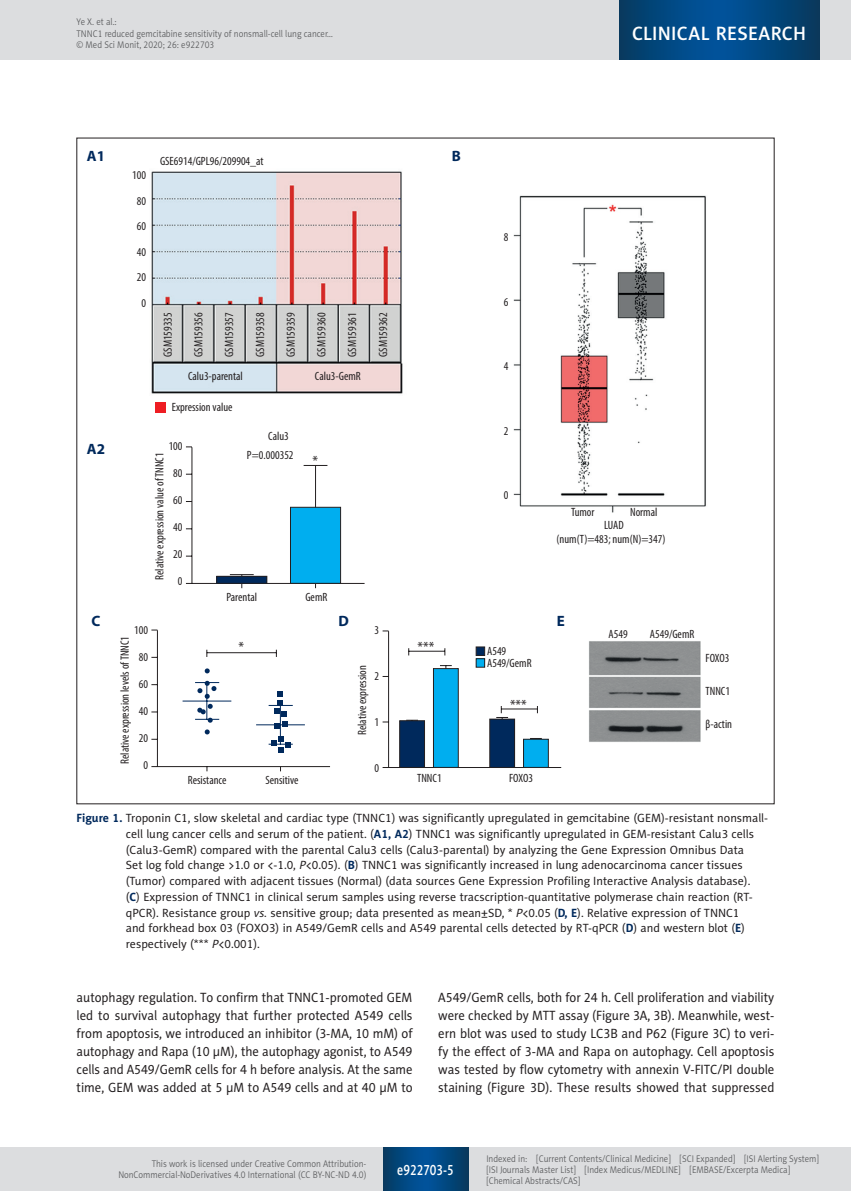
<style>
.page{position:relative;width:851px;height:1191px;background:#fff}
.page>*{position:absolute;margin:0;border:0;box-sizing:border-box;transform-origin:0 0}
.t1{font:19.5px "Naomi Sans EFN Medium";letter-spacing:.015em;color:#fff}
.t2{font:15px "Naomi Sans EFN Medium";color:#fff;scale:.8 1}
.t3{font:condensed 15px "Myriad Pro";color:#231f20}
.t4{font:700 15px "Myriad Pro";color:#00295c}
.MSM_Body{font:13.5px/18px "Naomi Sans EFN";color:#231f20;text-align:justify;scale:.95 1}
.MSM_Rycina_tytul{font:12px/15.8px "Naomi Sans EFN";color:#231f20}
.t5{font:condensed 12px/25.5px "Myriad Pro";color:#231f20;text-align:center}
.t6{font:9.75px/11.2px "Naomi Sans EFN Light";color:#57585a;scale:.9 1}
.s1{font-weight:700;color:#00295c}
.s2{font-style:italic}
</style>
<div class="page">
<img style="left:151px;top:171px;width:252px;height:223px">
<img style="left:513px;top:195px;width:193px;height:318px">
<img style="left:589px;top:641px;width:112px;height:101px">
<div style="left:156px;top:402px;width:10px;height:10px;background:#ee1d23"></div>
<hr style="left:191px;top:447px;width:1px;height:136px;background:#231f20">
<hr style="left:186px;top:583px;width:178px;height:1px;background:#231f20">
<hr style="left:157px;top:630px;width:1px;height:136px;background:#231f20">
<hr style="left:151px;top:766px;width:179px;height:1px;background:#231f20">
<hr style="left:182px;top:700px;width:49px;height:1px;background:#00295c">
<svg style="left:195px;top:681px;width:11px;height:39px"></svg>
<svg style="left:216px;top:465px;width:112px;height:124px"></svg>
<div style="left:290px;top:507px;width:51px;height:77px;background:#00aeef;border:1px solid #231f20"></div>
<hr style="left:388px;top:631px;width:1px;height:136px;background:#231f20">
<hr style="left:382px;top:767px;width:179px;height:1px;background:#231f20">
<svg style="left:475px;top:646px;width:10px;height:2px"></svg>
<svg style="left:206px;top:649px;width:343px;height:119px"></svg>
<hr style="left:408px;top:651px;width:37px;height:1px;background:#231f20">
<svg style="left:432px;top:648px;width:110px;height:120px"></svg>
<hr style="left:501px;top:708px;width:36px;height:1px;background:#231f20">
<div style="left:0;top:1148px;width:850px;height:43px;background:#dcdddf"></div>
<svg style="left:383px;top:1147px;width:85px;height:43px;background:#02477e"></svg>
<div style="left:0;top:0;width:850px;height:60px;background:#dcdddf"></div>
<svg style="left:619px;top:0;width:200px;height:60px;background:#02477e"></svg>
<p class="t6" style="left:77px;top:16px;width:286px">Ye X. et al.:<br>TNNC1 reduced gemcitabine sensitivity of nonsmall-cell lung cancer… © Med Sci Monit, 2020; 26: e922703</p>
<h1 class="t1" style="left:632px;top:22px;width:175px">CLINICAL RESEARCH</h1>
<p class="t4" style="left:87px;top:147px;width:20px">A1</p>
<p class="t4" style="left:87px;top:439px;width:20px">A2</p>
<p class="t5" style="left:132px;top:162px;width:15px;text-align:right">100<br>80<br>60<br>40<br>20<br>0</p>
<p class="t5" style="left:160px;top:148px;width:105px">GSE6914/GPL96/209904_at</p>
<p class="t5" style="left:155px;top:357px;width:46px;rotate:-90deg">GSM159335</p>
<p class="t5" style="left:185px;top:357px;width:46px;rotate:-90deg">GSM159356</p>
<p class="t5" style="left:216px;top:357px;width:46px;rotate:-90deg">GSM159357</p>
<p class="t5" style="left:247px;top:357px;width:46px;rotate:-90deg">GSM159358</p>
<p class="t5" style="left:278px;top:357px;width:46px;rotate:-90deg">GSM159359</p>
<p class="t5" style="left:308px;top:357px;width:46px;rotate:-90deg">GSM159360</p>
<p class="t5" style="left:339px;top:357px;width:46px;rotate:-90deg">GSM159361</p>
<p class="t5" style="left:370px;top:357px;width:46px;rotate:-90deg">GSM159362</p>
<p class="t5" style="left:188px;top:363px;width:56px">Calu3-parental</p>
<p class="t5" style="left:172px;top:394px;width:62px">Expression value</p>
<p class="t5" style="left:315px;top:363px;width:47px">Calu3-GemR</p>
<p class="t5" style="left:169px;top:433px;width:15px">100</p>
<p class="t5" style="left:173px;top:460px;width:11px">80</p>
<p class="t5" style="left:173px;top:487px;width:11px">60</p>
<p class="t5" style="left:173px;top:514px;width:11px">40</p>
<p class="t5" style="left:173px;top:541px;width:11px">20</p>
<p class="t5" style="left:178px;top:568px;width:6px">0</p>
<p class="t5" style="left:147px;top:580px;width:129px;rotate:-90deg">Relative expression value of TNNC1</p>
<p class="t5" style="left:268px;top:423px;width:22px">Calu3</p>
<p class="t5" style="left:247px;top:442px;width:48px">P=0.000352</p>
<p class="t3" style="left:312px;top:451px;width:7px">*</p>
<p class="t5" style="left:226px;top:584px;width:32px">Parental</p>
<p class="t5" style="left:305px;top:584px;width:23px">GemR</p>
<p class="t4" style="left:451px;top:147px;width:11px">B</p>
<p class="t5" style="left:503px;top:224px;width:6px">8</p>
<p class="t5" style="left:503px;top:289px;width:6px">6</p>
<p class="t5" style="left:503px;top:353px;width:6px">4</p>
<p class="t5" style="left:503px;top:418px;width:6px">2</p>
<p class="t5" style="left:503px;top:482px;width:6px">0</p>
<p class="t5" style="left:571px;top:499px;width:25px">Tumor</p>
<p class="t5" style="left:630px;top:499px;width:29px">Normal</p>
<p class="t5" style="left:556px;top:517px;width:110px;line-height:14.5px">LUAD<br>(num(T)=483; num(N)=347)</p>
<p class="t4" style="left:91px;top:611px;width:10px">C</p>
<p class="t4" style="left:338px;top:611px;width:12px">D</p>
<p class="t4" style="left:556px;top:611px;width:10px">E</p>
<p class="t5" style="left:134px;top:616px;width:15px">100</p>
<p class="t5" style="left:139px;top:643px;width:11px">80</p>
<p class="t5" style="left:139px;top:670px;width:11px">60</p>
<p class="t5" style="left:139px;top:697px;width:11px">40</p>
<p class="t5" style="left:139px;top:724px;width:11px">20</p>
<p class="t5" style="left:143px;top:751px;width:6px">0</p>
<p class="t5" style="left:374px;top:617px;width:6px">3</p>
<p class="t5" style="left:374px;top:663px;width:6px">2</p>
<p class="t5" style="left:374px;top:709px;width:6px">1</p>
<p class="t5" style="left:374px;top:755px;width:6px">0</p>
<p class="t5" style="left:112px;top:764px;width:130px;rotate:-90deg">Relative expression levels of TNNC1</p>
<p class="t5" style="left:487px;top:644px;width:46px;line-height:12px;text-align:left">A549<br>A549/GemR</p>
<p class="t3" style="left:417px;top:638px;width:18px">***</p>
<p class="t3" style="left:238px;top:638px;width:7px">*</p>
<p class="t5" style="left:349px;top:735px;width:72px;rotate:-90deg">Relative expression</p>
<p class="t3" style="left:510px;top:696px;width:18px">***</p>
<p class="t5" style="left:188px;top:767px;width:40px">Resistance</p>
<p class="t5" style="left:265px;top:767px;width:34px">Sensitive</p>
<p class="t5" style="left:417px;top:765px;width:26px">TNNC1</p>
<p class="t5" style="left:509px;top:765px;width:25px">FOXO3</p>
<p class="t5" style="left:608px;top:621px;width:21px">A549</p>
<p class="t5" style="left:649px;top:621px;width:46px">A549/GemR</p>
<p class="t5" style="left:705px;top:645px;width:25px">FOXO3</p>
<p class="t5" style="left:705px;top:678px;width:26px">TNNC1</p>
<p class="t5" style="left:705px;top:711px;width:28px">β-actin</p>
<p class="MSM_Rycina_tytul" style="left:126px;top:810px;width:643px;text-indent:-49px"><span class="s1">Figure 1.</span> Troponin C1, slow skeletal and cardiac type (TNNC1) was significantly upregulated in gemcitabine (GEM)-resistant nonsmall&shy;cell lung cancer cells and serum of the patient. (<span class="s1">A1, A2</span>) TNNC1 was significantly upregulated in GEM-resistant Calu3 cells (Calu3-GemR) compared with the parental Calu3 cells (Calu3-parental) by analyzing the Gene Expression Omnibus Data<br>Set log fold change &gt;1.0 or &lt;−1.0, <span class="s2">P</span>&lt;0.05). (<span class="s1">B</span>) TNNC1 was significantly increased in lung adenocarcinoma cancer tissues (Tumor) compared with adjacent tissues (Normal) (data sources Gene Expression Profiling Interactive Analysis database).<br>(<span class="s1">C</span>) Expression of TNNC1 in clinical serum samples using reverse tracscription-quantitative polymerase chain reaction (RT&shy;qPCR). Resistance group <span class="s2">vs.</span> sensitive group; data presented as mean±SD, * <span class="s2">P</span>&lt;0.05 (<span class="s1">D, E</span>). Relative expression of TNNC1<br>and forkhead box 03 (FOXO3) in A549/GemR cells and A549 parental cells detected by RT-qPCR (<span class="s1">D</span>) and western blot (<span class="s1">E</span>) respectively (*** <span class="s2">P</span>&lt;0.001).</p>
<p class="MSM_Body" style="left:77px;top:988px;width:355px">autophagy regulation. To confirm that TNNC1-promoted GEM led to survival autophagy that further protected A549 cells from apoptosis, we introduced an inhibitor (3-MA, 10 mM) of autophagy and Rapa (10 μM), the autophagy agonist, to A549 cells and A549/GemR cells for 4 h before analysis. At the same time, GEM was added at 5 μM to A549 cells and at 40 μM to</p>
<p class="MSM_Body" style="left:438px;top:988px;width:355px">A549/GemR cells, both for 24 h. Cell proliferation and viability were checked by MTT assay (Figure 3A, 3B). Meanwhile, west&shy;ern blot was used to study LC3B and P62 (Figure 3C) to veri&shy;fy the effect of 3-MA and Rapa on autophagy. Cell apoptosis was tested by flow cytometry with annexin V-FITC/PI double staining (Figure 3D). These results showed that suppressed</p>
<p class="t6" style="left:118px;top:1158px;width:277px;text-align:right">This work is licensed under Creative Common Attribution-<br>NonCommercial-NoDerivatives 4.0 International (CC BY-NC-ND 4.0)</p>
<p class="t2" style="left:397px;top:1160px;width:72px">e922703-5</p>
<p class="t6" style="left:486px;top:1152px;width:371px">Indexed in: [Current Contents/Clinical Medicine] [SCI Expanded] [ISI Alerting System] [ISI Journals Master List] [Index Medicus/MEDLINE] [EMBASE/Excerpta Medica] [Chemical Abstracts/CAS]</p>
</div>
